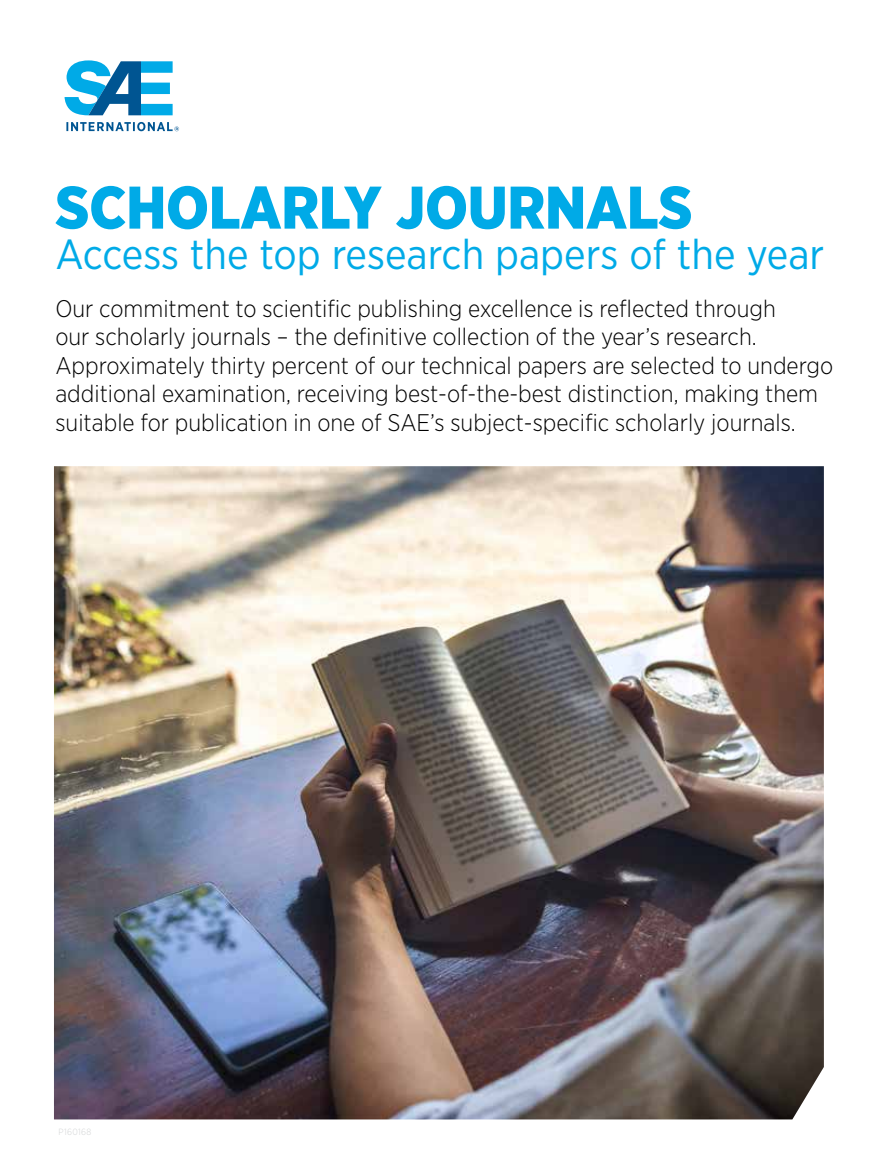
<style>
.page{position:relative;width:878px;height:1175px;background:#fff}
.page>*{position:absolute;margin:0;border:0;box-sizing:border-box;transform-origin:0 0}
.t1{font:900 60px "Gotham Narrow";color:#00aae7}
.t2{font:42px "Gotham Narrow";color:#00aae7}
.t3{font:300 24px/28.5px "Gotham Narrow";color:#000}
.t4{font:300 9px "Gotham Narrow";letter-spacing:.035em;color:#d1d3d4}
</style>
<div class="page">
<img style="left:54px;top:466px;width:769px;height:653px">
<svg style="left:65px;top:60px;width:114px;height:71px"></svg>
<h1 class="t1" style="left:55px;top:168px;width:638px">SCHOLARLY JOURNALS</h1>
<h2 class="t2" style="left:55px;top:228px;width:770px">Access the top research papers of the year</h2>
<p class="t3" style="left:55px;top:293px;width:779px">Our commitment to scientific publishing excellence is reflected through<br>our scholarly journals – the definitive collection of the year’s research.<br>Approximately thirty percent of our technical papers are selected to undergo additional examination, receiving best-of-the-best distinction, making them suitable for publication in one of SAE’s subject-specific scholarly journals.</p>
<p class="t4" style="left:59px;top:1126px;width:34px">P160168</p>
</div>
